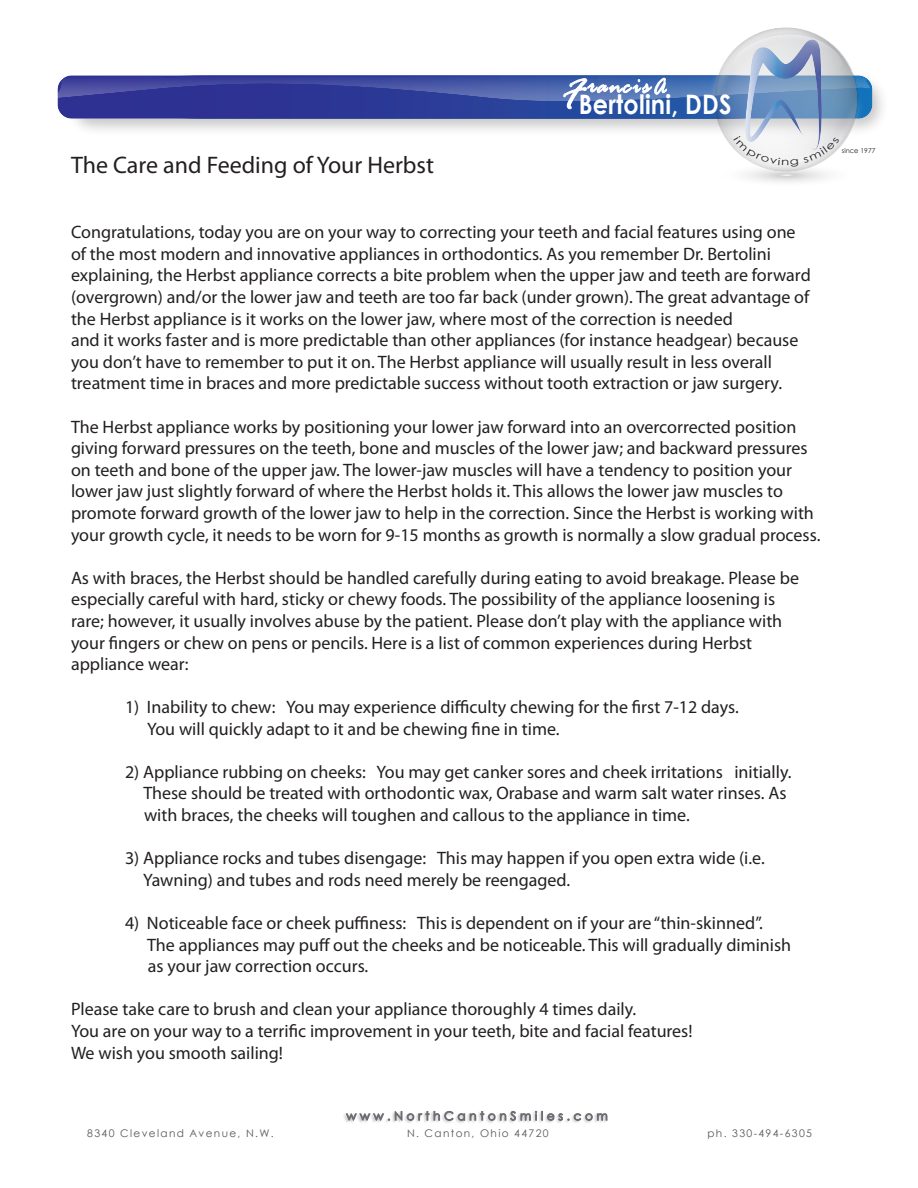
<style>
.page{position:relative;width:918px;height:1188px;background:#fff}
.page>*{position:absolute;margin:0;border:0;box-sizing:border-box;transform-origin:0 0}
.t1{font:700 26.85px "Century Gothic";letter-spacing:.01em;color:#fff;scale:.89 1}
.t2{font:24px "Myriad Pro";color:#231f20}
.t3{font:18px/21.6px "Myriad Pro";color:#231f20}
.t4{font:10.5px "Century Gothic";letter-spacing:.13em;color:#57585a}
.t5{font:6.75px "Century Gothic";color:#231f20}
</style>
<div class="page">
<img style="left:344px;top:1110px;width:264px;height:13px">
<svg style="left:346px;top:1111px;width:261px;height:10px"></svg>
<img style="left:745px;top:167px;width:83px;height:15px">
<img style="left:757px;top:27px;width:126px;height:99px">
<svg style="left:57px;top:34px;width:815px;height:133px"></svg>
<h2 class="t2" style="left:71px;top:156px;width:365px">The Care and Feeding of Your Herbst</h2>
<h1 class="t1" style="left:579px;top:94px;width:173px">Bertolini, DDS</h1>
<p class="t3" style="left:71px;top:223px;width:741px">Congratulations, today you are on your way to correcting your teeth and facial features using one of the most modern and innovative appliances in orthodontics. As you remember Dr. Bertolini explaining, the Herbst appliance corrects a bite problem when the upper jaw and teeth are forward (overgrown) and/or the lower jaw and teeth are too far back (under grown). The great advantage of the Herbst appliance is it works on the lower jaw, where most of the correction is needed<br>and it works faster and is more predictable than other appliances (for instance headgear) because you don’t have to remember to put it on. The Herbst appliance will usually result in less overall treatment time in braces and more predictable success without tooth extraction or jaw surgery.</p>
<p class="t3" style="left:71px;top:417px;width:751px">The Herbst appliance works by positioning your lower jaw forward into an overcorrected position giving forward pressures on the teeth, bone and muscles of the lower jaw; and backward pressures on teeth and bone of the upper jaw. The lower-jaw muscles will have a tendency to position your lower jaw just slightly forward of where the Herbst holds it. This allows the lower jaw muscles to promote forward growth of the lower jaw to help in the correction. Since the Herbst is working with your growth cycle, it needs to be worn for 9-15 months as growth is normally a slow gradual process.</p>
<p class="t3" style="left:71px;top:569px;width:730px">As with braces, the Herbst should be handled carefully during eating to avoid breakage. Please be especially careful with hard, sticky or chewy foods. The possibility of the appliance loosening is rare; however, it usually involves abuse by the patient. Please don’t play with the appliance with your fingers or chew on pens or pencils. Here is a list of common experiences during Herbst appliance wear:</p>
<p class="t3" style="left:147px;top:698px;width:593px;line-height:21px;text-indent:-22px">1) Inability to chew: You may experience difficulty chewing for the first 7-12 days.<br>You will quickly adapt to it and be chewing fine in time.</p>
<p class="t3" style="left:143px;top:762px;width:650px;text-indent:-18px">2) Appliance rubbing on cheeks: You may get canker sores and cheek irritations initially.<br>These should be treated with orthodontic wax, Orabase and warm salt water rinses. As with braces, the cheeks will toughen and callous to the appliance in time.</p>
<p class="t3" style="left:143px;top:849px;width:623px;text-indent:-18px">3) Appliance rocks and tubes disengage: This may happen if you open extra wide (i.e.<br>Yawning) and tubes and rods need merely be reengaged.</p>
<p class="t3" style="left:147px;top:914px;width:646px;text-indent:-22px">4) Noticeable face or cheek puffiness: This is dependent on if your are “thin-skinned”.<br>The appliances may puff out the cheeks and be noticeable. This will gradually diminish as your jaw correction occurs.</p>
<p class="t3" style="left:71px;top:1000px;width:623px">Please take care to brush and clean your appliance thoroughly 4 times daily.<br>You are on your way to a terrific improvement in your teeth, bite and facial features!<br>We wish you smooth sailing!</p>
<p class="t5" style="left:842px;top:148px;width:35px">since 1977</p>
<p class="t4" style="left:87px;top:1129px;width:188px">8340 Cleveland Avenue, N.W.</p>
<p class="t4" style="left:407px;top:1129px;width:143px">N. Canton, Ohio 44720</p>
<p class="t4" style="left:707px;top:1129px;width:106px">ph. 330-494-6305</p>
</div>
